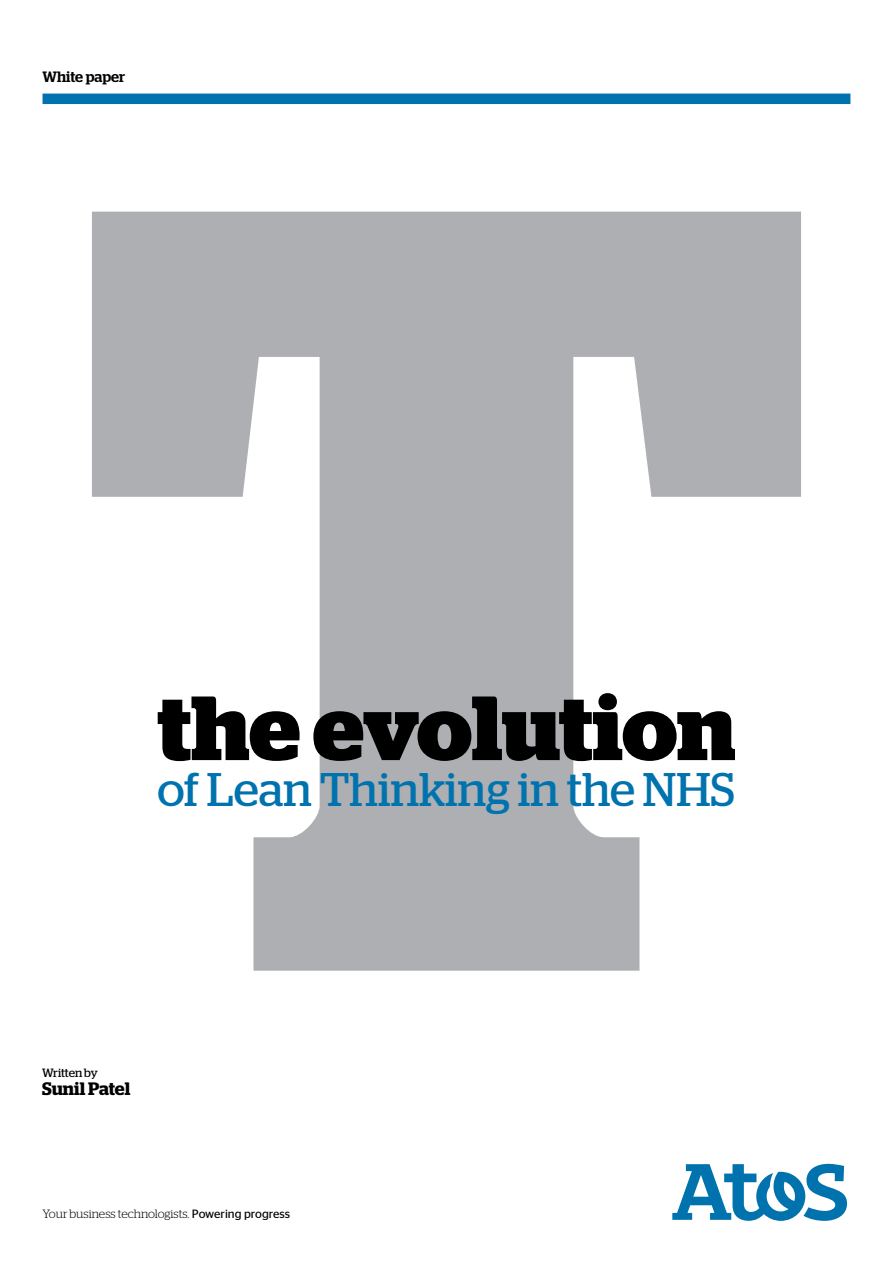
<style>
.page{position:relative;width:893px;height:1263px;background:#fff}
.page>*{position:absolute;margin:0;border:0;box-sizing:border-box;transform-origin:0 0}
.t1{font:700 90.9px "Stag";letter-spacing:-.01em;color:#000}
.t2{font:47.1px "Stag";color:#0073ae}
.t3{font:600 18px "Stag";color:#000}
.t4{font:500 15px "Stag";color:#000}
.t5{font:300 12px "Stag";letter-spacing:-.005em;color:#000}
.t6{font:12px "Stag";letter-spacing:-.01em;color:#000}
.s1{font-family:"Stag Sans";font-weight:400}
</style>
<div class="page">
<svg style="left:92px;top:212px;width:709px;height:759px;fill:#adafb2"></svg>
<div style="left:43px;top:94px;width:807px;height:10px;background:#0073ae"></div>
<svg style="left:672px;top:1164px;width:175px;height:57px"></svg>
<p class="t4" style="left:43px;top:68px;width:84px">White paper</p>
<h1 class="t1" style="left:157px;top:675px;width:580px">the evolution</h1>
<h2 class="t2" style="left:157px;top:762px;width:579px">of Lean Thinking in the NHS</h2>
<p class="t6" style="left:42px;top:1066px;width:57px">Written by</p>
<h3 class="t3" style="left:42px;top:1078px;width:90px">Sunil Patel</h3>
<p class="t5" style="left:43px;top:1207px;width:249px">Your business technologists. <span class="s1">Powering progress</span></p>
</div>
